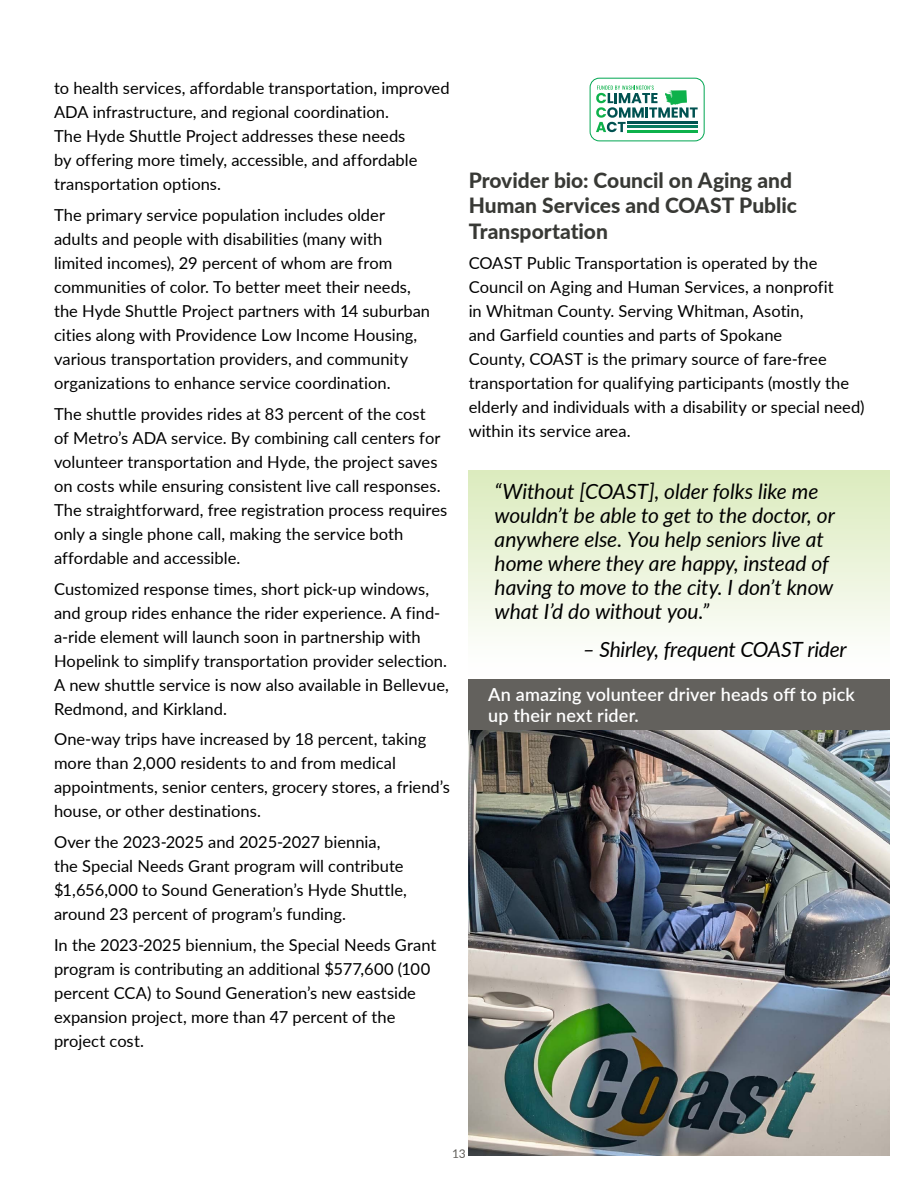
<style>
.page{position:relative;width:918px;height:1188px;background:#fff}
.page>*{position:absolute;margin:0;border:0;box-sizing:border-box;transform-origin:0 0}
.Quote_Sidebar{font:italic 21px/24px "Lato";letter-spacing:-.005em;color:#000}
.Subhead_2{font:800 21px/25.5px "Lato";color:#383935}
.Photo_caption{font:600 18px/21px "Lato";letter-spacing:.01em;color:#fff}
.Body_Copy{font:16.5px/24px "Lato";color:#000}
.t1{font:12px "Lato";color:#63615d}
</style>
<div class="page">
<div style="left:590px;top:78px;width:115px;height:63px;border:1px solid #00a651;border-radius:9px"></div>
<svg style="left:596px;top:86px;width:102px;height:46px"></svg>
<div style="left:468px;top:679px;width:421px;height:54px;background:#63615d"></div>
<div style="left:468px;top:471px;width:421px;height:206px;background:linear-gradient(to bottom,#dbebbd,#fff)"></div>
<img style="left:468px;top:730px;width:421px;height:426px">
<p class="Body_Copy" style="left:54px;top:75px;width:397px">to health services, affordable transportation, improved ADA infrastructure, and regional coordination.<br>The Hyde Shuttle Project addresses these needs<br>by offering more timely, accessible, and affordable transportation options.</p>
<p class="Body_Copy" style="left:54px;top:202px;width:378px">The primary service population includes older adults and people with disabilities (many with limited incomes), 29 percent of whom are from communities of color. To better meet their needs, the Hyde Shuttle Project partners with 14 suburban cities along with Providence Low Income Housing, various transportation providers, and community organizations to enhance service coordination.</p>
<p class="Body_Copy" style="left:54px;top:401px;width:395px">The shuttle provides rides at 83 percent of the cost<br>of Metro’s ADA service. By combining call centers for volunteer transportation and Hyde, the project saves on costs while ensuring consistent live call responses.<br>The straightforward, free registration process requires only a single phone call, making the service both affordable and accessible.</p>
<p class="Body_Copy" style="left:54px;top:576px;width:396px">Customized response times, short pick-up windows, and group rides enhance the rider experience. A find&shy;a-ride element will launch soon in partnership with Hopelink to simplify transportation provider selection.<br>A new shuttle service is now also available in Bellevue, Redmond, and Kirkland.</p>
<p class="Body_Copy" style="left:54px;top:727px;width:398px">One-way trips have increased by 18 percent, taking more than 2,000 residents to and from medical appointments, senior centers, grocery stores, a friend’s house, or other destinations.</p>
<p class="Body_Copy" style="left:54px;top:829px;width:354px">Over the 2023-2025 and 2025-2027 biennia, the Special Needs Grant program will contribute $1,656,000 to Sound Generation’s Hyde Shuttle, around 23 percent of program’s funding.</p>
<p class="Body_Copy" style="left:54px;top:932px;width:384px">In the 2023-2025 biennium, the Special Needs Grant program is contributing an additional $577,600 (100 percent CCA) to Sound Generation’s new eastside expansion project, more than 47 percent of the project cost.</p>
<p class="Subhead_2" style="left:469px;top:166px;width:330px">Provider bio: Council on Aging and<br>Human Services and COAST Public<br>Transportation</p>
<p class="Body_Copy" style="left:469px;top:251px;width:397px">COAST Public Transportation is operated by the Council on Aging and Human Services, a nonprofit<br>in Whitman County. Serving Whitman, Asotin,<br>and Garfield counties and parts of Spokane<br>County, COAST is the primary source of fare-free transportation for qualifying participants (mostly the elderly and individuals with a disability or special need) within its service area.</p>
<p class="Quote_Sidebar" style="left:495px;top:479px;width:342px">“Without [COAST], older folks like me wouldn’t be able to get to the doctor, or anywhere else. You help seniors live at home where they are happy, instead of having to move to the city. I don’t know what I’d do without you.”</p>
<p class="Quote_Sidebar" style="left:583px;top:636px;width:266px">– Shirley, frequent COAST rider</p>
<p class="Photo_caption" style="left:488px;top:683px;width:368px">An amazing volunteer driver heads off to pick up their next rider.</p>
<p class="t1" style="left:452px;top:1145px;width:15px">13</p>
</div>
